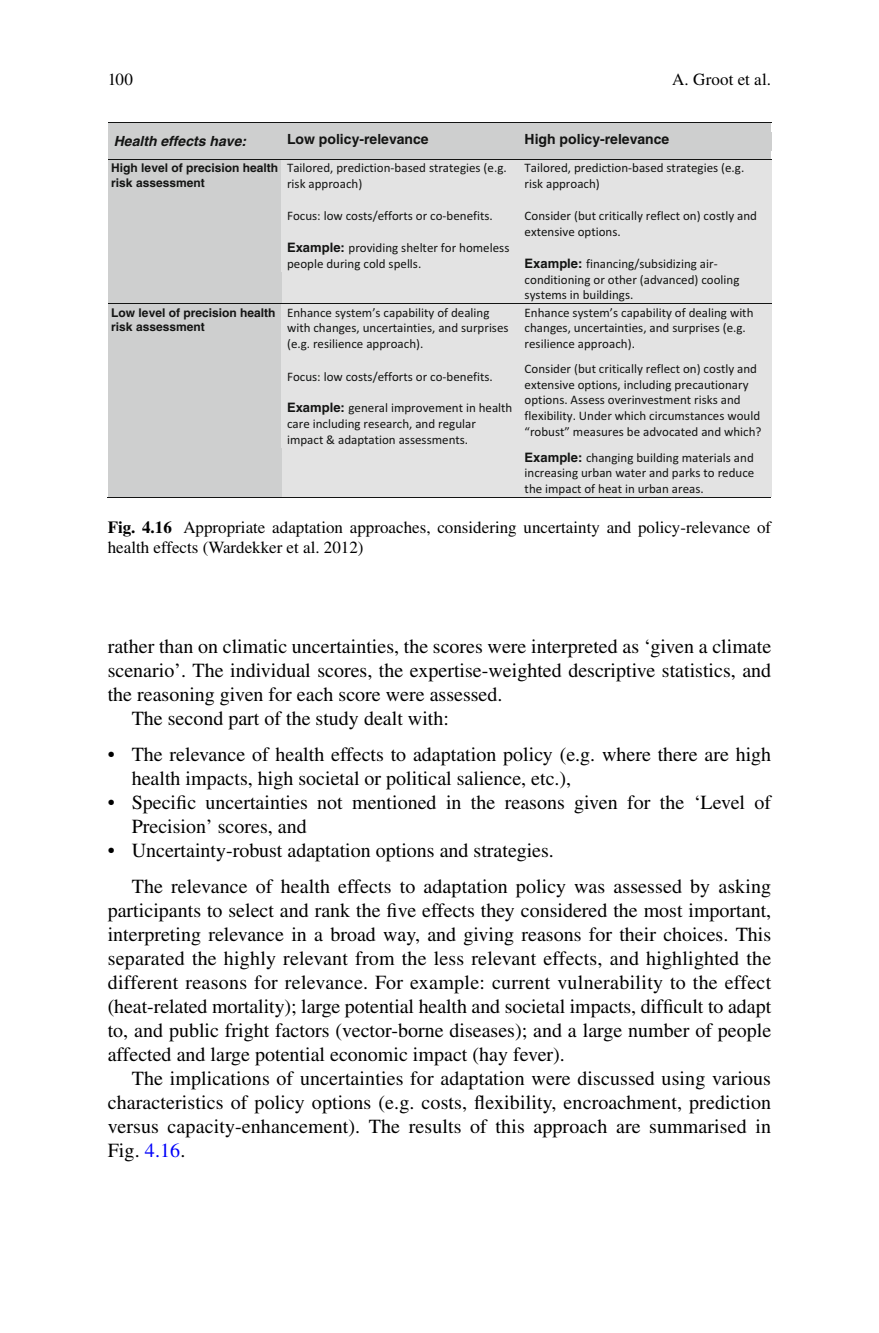
<style>
.page{position:relative;width:879px;height:1333px;background:#fff}
.page>*{position:absolute;margin:0;border:0;box-sizing:border-box;transform-origin:0 0}
.t1{font:20px/24px "Times";color:#000}
.t2{font:17px/20px "Times";color:#000}
.t3{font:700 14px "Helvetica";color:#131413}
.t4{font:italic 700 14px "Helvetica";color:#131413}
.t5{font:13px/15.6px "Calibri";color:#131413}
.t6{font:700 12px/14.4px "Helvetica";color:#131413}
.s1{font-family:"Helvetica";font-weight:700}
.s2{font-weight:700}
.s3{color:#0000fa}
</style>
<div class="page">
<div style="left:109px;top:123px;width:173px;height:10px;background:#cecfcf"></div>
<div style="left:109px;top:133px;width:5px;height:16px;background:#cecfcf"></div>
<div style="left:277px;top:133px;width:5px;height:16px;background:#cecfcf"></div>
<div style="left:109px;top:149px;width:173px;height:10px;background:#cecfcf"></div>
<div style="left:114px;top:133px;width:163px;height:16px;background:#cecfcf"></div>
<div style="left:282px;top:123px;width:237px;height:9px;background:#cecfcf"></div>
<div style="left:282px;top:132px;width:5px;height:18px;background:#cecfcf"></div>
<div style="left:514px;top:132px;width:5px;height:18px;background:#cecfcf"></div>
<div style="left:282px;top:150px;width:237px;height:9px;background:#cecfcf"></div>
<div style="left:287px;top:132px;width:227px;height:18px;background:#cecfcf"></div>
<div style="left:519px;top:123px;width:252px;height:9px;background:#cecfcf"></div>
<div style="left:519px;top:132px;width:5px;height:18px;background:#cecfcf"></div>
<div style="left:766px;top:132px;width:5px;height:18px;background:#cecfcf"></div>
<div style="left:519px;top:150px;width:252px;height:9px;background:#cecfcf"></div>
<div style="left:524px;top:132px;width:242px;height:18px;background:#cecfcf"></div>
<div style="left:109px;top:160px;width:5px;height:51px;background:#cecfcf"></div>
<div style="left:277px;top:160px;width:5px;height:51px;background:#cecfcf"></div>
<div style="left:109px;top:211px;width:173px;height:92px;background:#cecfcf"></div>
<div style="left:114px;top:160px;width:163px;height:51px;background:#cecfcf"></div>
<div style="left:282px;top:160px;width:5px;height:112px;background:#e3e3e3"></div>
<div style="left:514px;top:160px;width:5px;height:112px;background:#e3e3e3"></div>
<div style="left:282px;top:272px;width:237px;height:31px;background:#e3e3e3"></div>
<div style="left:287px;top:160px;width:227px;height:112px;background:#e3e3e3"></div>
<div style="left:519px;top:160px;width:5px;height:143px;background:#e3e3e3"></div>
<div style="left:766px;top:160px;width:5px;height:143px;background:#e3e3e3"></div>
<div style="left:524px;top:160px;width:242px;height:143px;background:#e3e3e3"></div>
<div style="left:109px;top:304px;width:5px;height:32px;background:#cecfcf"></div>
<div style="left:277px;top:304px;width:5px;height:32px;background:#cecfcf"></div>
<div style="left:109px;top:336px;width:173px;height:161px;background:#cecfcf"></div>
<div style="left:114px;top:304px;width:163px;height:32px;background:#cecfcf"></div>
<div style="left:282px;top:304px;width:5px;height:144px;background:#e3e3e3"></div>
<div style="left:514px;top:304px;width:5px;height:144px;background:#e3e3e3"></div>
<div style="left:282px;top:448px;width:237px;height:49px;background:#e3e3e3"></div>
<div style="left:287px;top:304px;width:227px;height:80px;background:#e3e3e3"></div>
<div style="left:287px;top:384px;width:227px;height:64px;background:#e3e3e3"></div>
<div style="left:519px;top:304px;width:5px;height:193px;background:#e3e3e3"></div>
<div style="left:766px;top:304px;width:5px;height:193px;background:#e3e3e3"></div>
<div style="left:524px;top:304px;width:242px;height:88px;background:#e3e3e3"></div>
<div style="left:524px;top:392px;width:242px;height:105px;background:#e3e3e3"></div>
<hr style="left:109px;top:122px;width:173px;height:1px;background:#131413">
<hr style="left:282px;top:122px;width:489px;height:1px;background:#131413">
<hr style="left:109px;top:159px;width:173px;height:1px;background:#131413">
<hr style="left:282px;top:159px;width:489px;height:1px;background:#131413">
<hr style="left:109px;top:303px;width:173px;height:1px;background:#131413">
<hr style="left:282px;top:303px;width:489px;height:1px;background:#131413">
<hr style="left:108px;top:497px;width:174px;height:1px;background:#131413">
<hr style="left:281px;top:497px;width:238px;height:1px;background:#131413">
<hr style="left:518px;top:497px;width:253px;height:1px;background:#131413">
<p class="t2" style="left:108px;top:71px;width:27px">100</p>
<p class="t2" style="left:672px;top:71px;width:101px">A. Groot et al.</p>
<p class="t4" style="left:114px;top:132px;width:134px">Health effects have:</p>
<p class="t3" style="left:287px;top:134px;width:143px">Low policy-relevance</p>
<p class="t3" style="left:524px;top:134px;width:146px">High policy-relevance</p>
<p class="t5" style="left:287px;top:161px;width:221px">Tailored, prediction-based strategies (e.g. risk approach)</p>
<p class="t5" style="left:287px;top:209px;width:207px">Focus: low costs/efforts or co-benefits.</p>
<p class="t5" style="left:524px;top:161px;width:221px">Tailored, prediction-based strategies (e.g. risk approach)</p>
<p class="t5" style="left:524px;top:209px;width:234px">Consider (but critically reflect on) costly and extensive options.</p>
<p class="t5" style="left:524px;top:257px;width:216px"><span class="s1">Example:</span> financing/subsidizing air&shy;conditioning or other (advanced) cooling systems in buildings.</p>
<p class="t6" style="left:111px;top:162px;width:168px">High level of precision health risk assessment</p>
<p class="t5" style="left:287px;top:241px;width:224px"><span class="s1">Example:</span> providing shelter for homeless people during cold spells.</p>
<p class="t6" style="left:111px;top:306px;width:166px">Low level of precision health risk assessment</p>
<p class="t5" style="left:287px;top:305px;width:223px">Enhance system’s capability of dealing with changes, uncertainties, and surprises (e.g. resilience approach).</p>
<p class="t5" style="left:287px;top:369px;width:207px">Focus: low costs/efforts or co-benefits.</p>
<p class="t5" style="left:287px;top:401px;width:227px"><span class="s1">Example:</span> general improvement in health care including research, and regular impact &amp; adaptation assessments.</p>
<p class="t5" style="left:524px;top:305px;width:230px">Enhance system’s capability of dealing with changes, uncertainties, and surprises (e.g. resilience approach).</p>
<p class="t5" style="left:524px;top:362px;width:238px">Consider (but critically reflect on) costly and extensive options, including precautionary options. Assess overinvestment risks and flexibility. Under which circumstances would “robust” measures be advocated and which?</p>
<p class="t5" style="left:524px;top:450px;width:231px;text-align:justify"><span class="s1">Example:</span> changing building materials and increasing urban water and parks to reduce the impact of heat in urban areas.</p>
<p class="t2" style="left:108px;top:519px;width:665px"><span class="s2">Fig. 4.16</span> Appropriate adaptation approaches, considering uncertainty and policy-relevance of health effects (Wardekker et al. 2012)</p>
<p class="t1" style="left:108px;top:636px;width:665px">rather than on climatic uncertainties, the scores were interpreted as ‘given a climate</p>
<p class="t1" style="left:108px;top:660px;width:665px">scenario’. The individual scores, the expertise-weighted descriptive statistics, and</p>
<p class="t1" style="left:108px;top:684px;width:396px">the reasoning given for each score were assessed.</p>
<p class="t1" style="left:132px;top:708px;width:319px">The second part of the study dealt with:</p>
<p class="t1" style="left:132px;top:744px;width:641px;text-indent:-24px">• The relevance of health effects to adaptation policy (e.g. where there are high health impacts, high societal or political salience, etc.),</p>
<p class="t1" style="left:132px;top:792px;width:641px;text-indent:-24px">• Specific uncertainties not mentioned in the reasons given for the ‘Level of<br>Precision’ scores, and</p>
<p class="t1" style="left:132px;top:834px;width:641px;line-height:36px;text-indent:-24px">• Uncertainty-robust adaptation options and strategies.<br>The relevance of health effects to adaptation policy was assessed by asking</p>
<p class="t1" style="left:108px;top:900px;width:665px;text-align:justify">participants to select and rank the five effects they considered the most important, interpreting relevance in a broad way, and giving reasons for their choices. This separated the highly relevant from the less relevant effects, and highlighted the different reasons for relevance. For example: current vulnerability to the effect (heat-related mortality); large potential health and societal impacts, difficult to adapt to, and public fright factors (vector-borne diseases); and a large number of people affected and large potential economic impact (hay fever).</p>
<p class="t1" style="left:108px;top:1068px;width:665px;text-align:justify;text-indent:24px">The implications of uncertainties for adaptation were discussed using various characteristics of policy options (e.g. costs, flexibility, encroachment, prediction versus capacity-enhancement). The results of this approach are summarised in Fig. <span class="s3">4.16</span> .</p>
</div>
